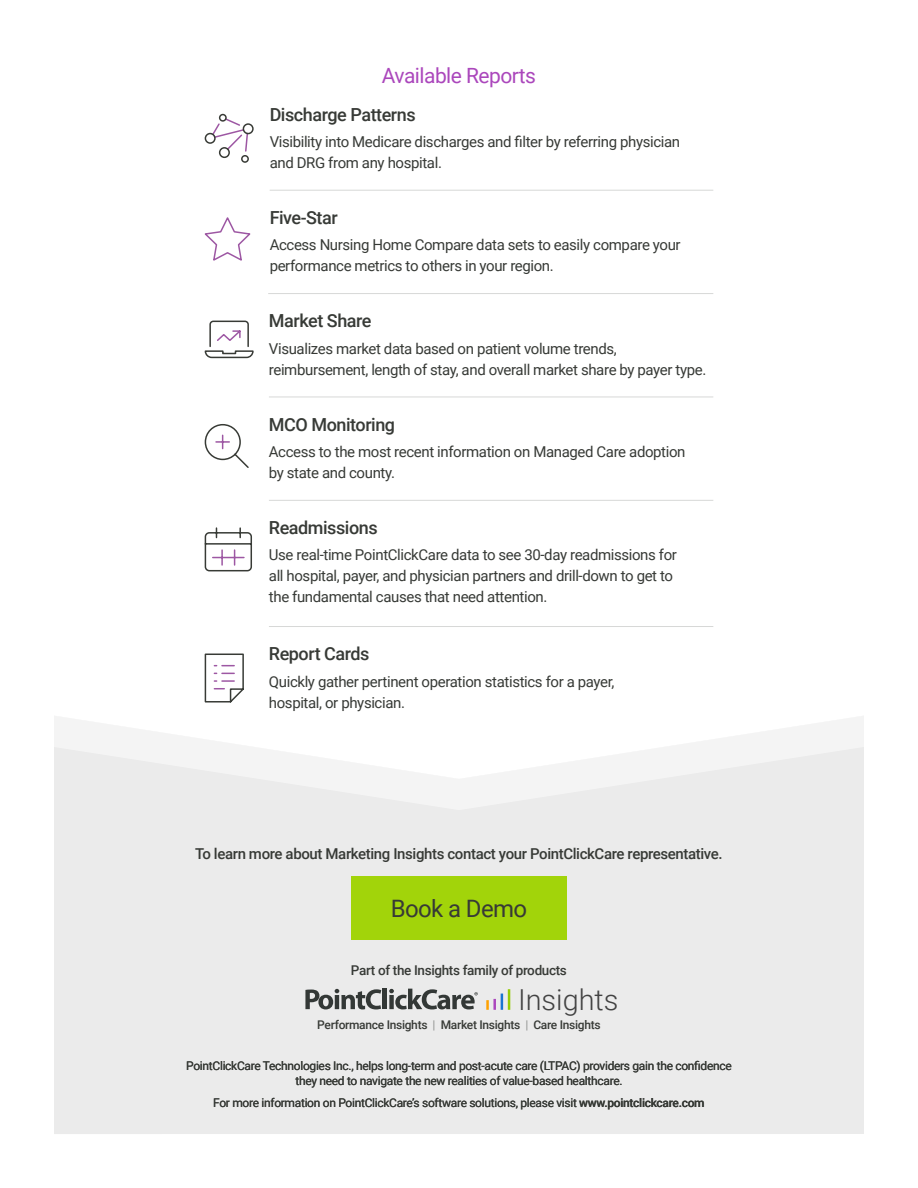
<style>
.page{position:relative;width:918px;height:1188px;background:#fff}
.page>*{position:absolute;margin:0;border:0;box-sizing:border-box;transform-origin:0 0}
.t1{font:300 28.95px "Roboto";color:#424242}
.CTA_447_Text{font:24px "Roboto";letter-spacing:-.025em;color:#373a36}
.SUBHEADING_Center{font:21px "Roboto";letter-spacing:-.025em;color:#ab47bc}
.FEATURE_HEADING_Left{font:500 18px "Roboto";letter-spacing:-.025em;color:#373a36}
.FEATURE_COPY_Left{font:15px/21px "Roboto";letter-spacing:-.025em;color:#373a36}
.CALL_TO_ACTION_COPY{font:500 15px "Roboto";letter-spacing:-.025em;color:#373a36}
.CALL_TO_ACTION_COPY-2{font:500 13.5px "Roboto";letter-spacing:-.025em;color:#373a36}
.LEGAL_Boilerplate{font:12px/15px "Roboto";letter-spacing:-.025em;color:#373a36;text-align:center}
.CTA_White_Text{font:500 12px "Roboto";letter-spacing:-.025em;color:#373a36}
.s1{color:#9b9d9b}
.s2{font-weight:500}
</style>
<div class="page">
<div style="left:54px;top:810px;width:810px;height:324px;background:#ebebeb"></div>
<svg style="left:54px;top:716px;width:810px;height:94px"></svg>
<hr style="left:270px;top:190px;width:443px;height:1px;background:#d7d8d7">
<hr style="left:268px;top:293px;width:445px;height:1px;background:#d7d8d7">
<hr style="left:269px;top:397px;width:444px;height:1px;background:#d7d8d7">
<hr style="left:269px;top:500px;width:444px;height:1px;background:#d7d8d7">
<hr style="left:269px;top:626px;width:444px;height:1px;background:#d7d8d7">
<svg style="left:204px;top:113px;width:50px;height:50px"></svg>
<svg style="left:204px;top:217px;width:47px;height:44px"></svg>
<svg style="left:204px;top:320px;width:50px;height:39px"></svg>
<svg style="left:204px;top:424px;width:45px;height:44px"></svg>
<svg style="left:204px;top:527px;width:48px;height:45px"></svg>
<svg style="left:204px;top:653px;width:40px;height:50px"></svg>
<div style="left:351px;top:876px;width:216px;height:63px;background:#a2d40a"></div>
<svg style="left:305px;top:989px;width:76px;height:20px;background:#909291"></svg>
<hr style="left:383px;top:989px;width:4px;height:20px;background:#333836">
<svg style="left:389px;top:989px;width:89px;height:20px;background:#969998"></svg>
<svg style="left:486px;top:990px;width:24px;height:19px"></svg>
<p class="SUBHEADING_Center" style="left:382px;top:61px;width:156px">Available Reports</p>
<p class="FEATURE_HEADING_Left" style="left:270px;top:102px;width:148px">Discharge Patterns</p>
<p class="FEATURE_COPY_Left" style="left:270px;top:131px;width:412px">Visibility into Medicare discharges and filter by referring physician and DRG from any hospital.</p>
<p class="FEATURE_HEADING_Left" style="left:270px;top:205px;width:70px">Five-Star</p>
<p class="FEATURE_COPY_Left" style="left:270px;top:234px;width:413px">Access Nursing Home Compare data sets to easily compare your performance metrics to others in your region.</p>
<p class="FEATURE_HEADING_Left" style="left:269px;top:308px;width:104px">Market Share</p>
<p class="FEATURE_COPY_Left" style="left:269px;top:337px;width:439px">Visualizes market data based on patient volume trends, reimbursement, length of stay, and overall market share by payer type.</p>
<p class="FEATURE_HEADING_Left" style="left:269px;top:412px;width:128px">MCO Monitoring</p>
<p class="FEATURE_COPY_Left" style="left:269px;top:441px;width:418px">Access to the most recent information on Managed Care adoption by state and county.</p>
<p class="FEATURE_HEADING_Left" style="left:269px;top:515px;width:110px">Readmissions</p>
<p class="FEATURE_COPY_Left" style="left:269px;top:544px;width:410px">Use real-time PointClickCare data to see 30-day readmissions for all hospital, payer, and physician partners and drill-down to get to the fundamental causes that need attention.</p>
<p class="FEATURE_HEADING_Left" style="left:269px;top:641px;width:102px">Report Cards</p>
<p class="FEATURE_COPY_Left" style="left:269px;top:670px;width:347px">Quickly gather pertinent operation statistics for a payer, hospital, or physician.</p>
<p class="CALL_TO_ACTION_COPY" style="left:195px;top:843px;width:529px">To learn more about Marketing Insights contact your PointClickCare representative.</p>
<p class="CTA_447_Text" style="left:391px;top:891px;width:138px">Book a Demo</p>
<p class="CALL_TO_ACTION_COPY-2" style="left:351px;top:961px;width:217px">Part of the Insights family of products</p>
<h1 class="t1" style="left:518px;top:979px;width:102px">Insights</h1>
<p class="CTA_White_Text" style="left:317px;top:1016px;width:285px">Performance Insights <span class="s1">|</span> Market Insights <span class="s1">|</span> Care Insights</p>
<p class="LEGAL_Boilerplate" style="left:186px;top:1058px;width:547px">PointClickCare Technologies Inc., helps long-term and post-acute care (LTPAC) providers gain the confidence they need to navigate the new realities of value-based healthcare.</p>
<p class="LEGAL_Boilerplate" style="left:213px;top:1095px;width:493px">For more information on PointClickCare’s software solutions, please visit <span class="s2">www.pointclickcare.com</span></p>
</div>
